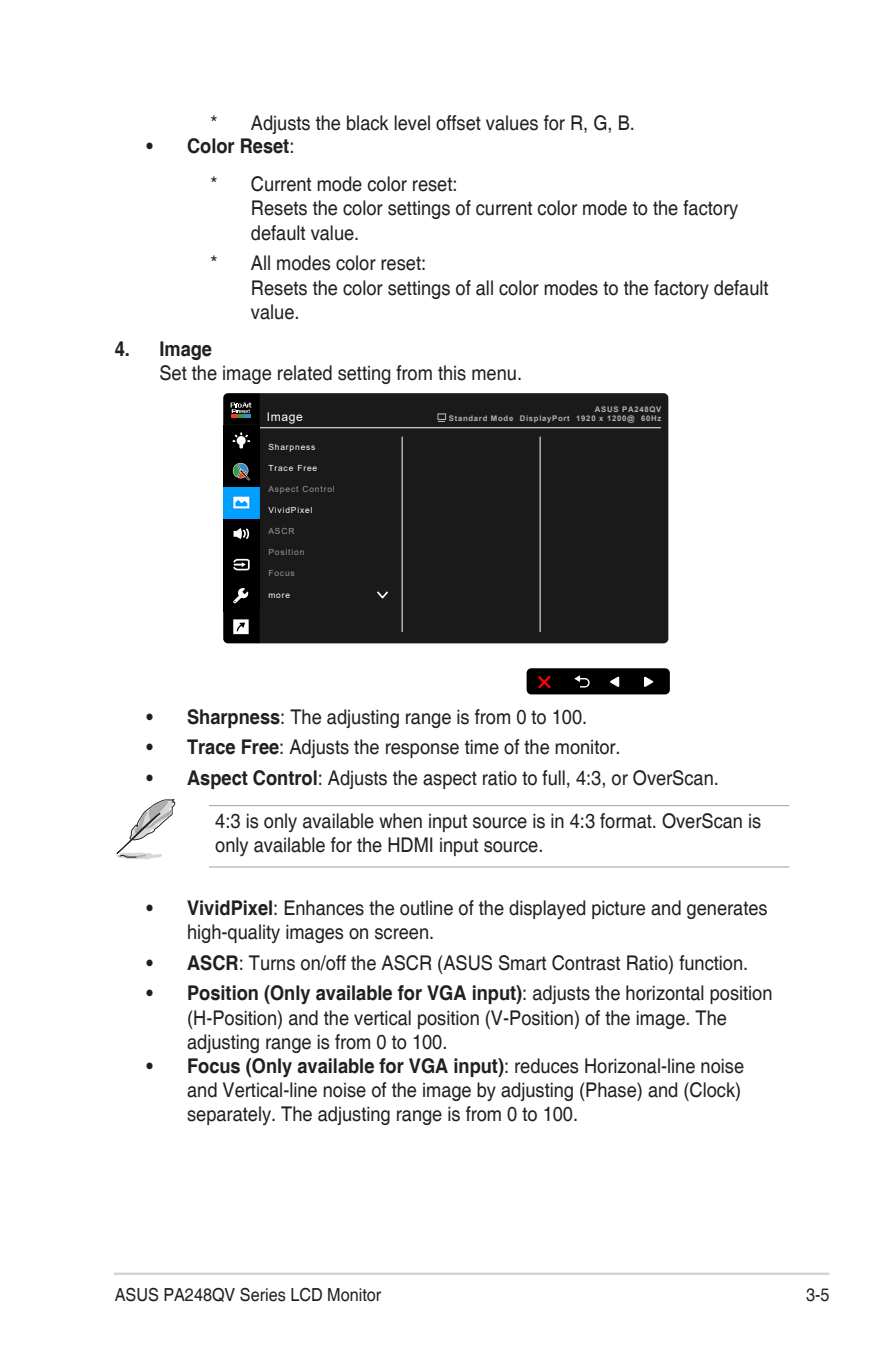
<style>
.page{position:relative;width:893px;height:1346px;background:#fff}
.page>*{position:absolute;margin:0;border:0;box-sizing:border-box;transform-origin:0 0}
.Bulleted_Text{font:20.25px/24.3px "Helvetica";color:#231f20;scale:.9 1}
.List{font:20.25px "Helvetica";color:#231f20;scale:.9 1}
.Bulleted_Text-2{font:700 20.25px "Helvetica";color:#231f20;scale:.9 1}
.List-2{font:700 20.25px "Helvetica";color:#231f20;scale:.9 1}
.t1{font:18px "Helvetica";color:#231f20;scale:.9 1}
.t2{font:12.15px "Arial";letter-spacing:.05em;color:#fff}
.t3{font:8.55px "Arial";letter-spacing:.1em;color:#fff}
.t4{font:8.55px "Arial";letter-spacing:.1em;color:#999}
.t5{font:700 7.88px/9px "Arial";letter-spacing:.09em;color:#b3b3b3;text-align:right}
.s1{font-weight:400}
.s2{font-weight:700}
</style>
<div class="page">
<hr style="left:114px;top:1272px;width:715px;height:3px;background:#d1d2d4">
<div style="left:223px;top:425px;width:37px;height:31px;background:#000"></div>
<div style="left:223px;top:456px;width:37px;height:31px;background:#000"></div>
<div style="left:223px;top:487px;width:37px;height:32px;background:#009eff"></div>
<div style="left:223px;top:549px;width:37px;height:30px;background:#000"></div>
<div style="left:223px;top:579px;width:37px;height:33px;background:#000"></div>
<div style="left:223px;top:519px;width:37px;height:30px;background:#000"></div>
<svg style="left:232px;top:432px;width:18px;height:16px"></svg>
<svg style="left:234px;top:528px;width:15px;height:11px"></svg>
<svg style="left:233px;top:497px;width:16px;height:11px"></svg>
<svg style="left:233px;top:558px;width:17px;height:13px"></svg>
<svg style="left:233px;top:588px;width:15px;height:15px"></svg>
<svg style="left:223px;top:612px;width:37px;height:31px"></svg>
<svg style="left:223px;top:393px;width:37px;height:32px"></svg>
<svg style="left:233px;top:463px;width:17px;height:17px"></svg>
<div style="left:527px;top:668px;width:143px;height:26px;background:#000;border-radius:5px"></div>
<svg style="left:538px;top:676px;width:13px;height:13px"></svg>
<svg style="left:610px;top:676px;width:9px;height:11px"></svg>
<svg style="left:644px;top:676px;width:9px;height:11px"></svg>
<svg style="left:574px;top:675px;width:16px;height:12px"></svg>
<div style="left:260px;top:393px;width:408px;height:250px;background:#1a1a1a"></div>
<hr style="left:260px;top:427px;width:401px;height:1px;background:#fff">
<hr style="left:402px;top:437px;width:1px;height:195px;background:#fff">
<hr style="left:540px;top:437px;width:1px;height:195px;background:#fff">
<svg style="left:437px;top:413px;width:9px;height:7px"></svg>
<svg style="left:438px;top:414px;width:7px;height:8px"></svg>
<svg style="left:375px;top:590px;width:15px;height:10px"></svg>
<hr style="left:209px;top:805px;width:580px;height:1px;background:#a8a9ad">
<hr style="left:209px;top:866px;width:580px;height:1px;background:#a8a9ad">
<svg style="left:116px;top:799px;width:59px;height:60px"></svg>
<p class="Bulleted_Text" style="left:210px;top:111px;width:473px">* Adjusts the black level offset values for R, G, B.</p>
<p class="Bulleted_Text-2" style="left:147px;top:134px;width:166px">• Color Reset<span class="s1">:</span></p>
<p class="Bulleted_Text" style="left:251px;top:172px;width:543px;text-indent:-40px">* Current mode color reset:<br>Resets the color settings of current color mode to the factory default value.</p>
<p class="Bulleted_Text" style="left:251px;top:252px;width:577px;text-indent:-40px">* All modes color reset:<br>Resets the color settings of all color modes to the factory default value.</p>
<p class="List-2" style="left:115px;top:336px;width:110px">4. Image</p>
<p class="List" style="left:159px;top:361px;width:404px">Set the image related setting from this menu.</p>
<p class="t5" style="left:449px;top:404px;width:214px">ASUS PA248QV<br>Standard Mode DisplayPort 1920 x 1200@ 60Hz</p>
<p class="t3" style="left:268px;top:441px;width:49px">Sharpness</p>
<p class="t3" style="left:268px;top:462px;width:50px">Trace Free</p>
<p class="t4" style="left:268px;top:483px;width:68px">Aspect Control</p>
<p class="t3" style="left:268px;top:504px;width:46px">VividPixel</p>
<p class="t4" style="left:268px;top:525px;width:27px">ASCR</p>
<p class="t4" style="left:268px;top:546px;width:37px">Position</p>
<p class="t4" style="left:268px;top:567px;width:28px">Focus</p>
<p class="t3" style="left:268px;top:589px;width:23px">more</p>
<p class="t2" style="left:267px;top:408px;width:38px">Image</p>
<p class="Bulleted_Text" style="left:147px;top:705px;width:491px"><span class="s2">• Sharpness</span>: The adjusting range is from 0 to 100.</p>
<p class="Bulleted_Text" style="left:147px;top:736px;width:528px"><span class="s2">• Trace Free</span>: Adjusts the response time of the monitor.</p>
<p class="Bulleted_Text" style="left:147px;top:766px;width:637px"><span class="s2">• Aspect Control</span>: Adjusts the aspect ratio to full, 4:3, or OverScan.</p>
<p class="Bulleted_Text" style="left:215px;top:809px;width:608px">4:3 is only available when input source is in 4:3 format. OverScan is only available for the HDMI input source.</p>
<p class="Bulleted_Text" style="left:187px;top:896px;width:646px;text-indent:-40px"><span class="s2">• VividPixel</span>: Enhances the outline of the displayed picture and generates high-quality images on screen.</p>
<p class="Bulleted_Text" style="left:147px;top:951px;width:670px"><span class="s2">• ASCR</span>: Turns on/off the ASCR (ASUS Smart Contrast Ratio) function.</p>
<p class="Bulleted_Text" style="left:187px;top:982px;width:652px;text-indent:-40px"><span class="s2">• Position (Only available for VGA input)</span>: adjusts the horizontal position (H-Position) and the vertical position (V-Position) of the image. The adjusting range is from 0 to 100.</p>
<p class="Bulleted_Text" style="left:187px;top:1054px;width:620px;text-indent:-40px"><span class="s2">• Focus (Only available for VGA input)</span>: reduces Horizonal-line noise and Vertical-line noise of the image by adjusting (Phase) and (Clock) separately. The adjusting range is from 0 to 100.</p>
<p class="t1" style="left:115px;top:1284px;width:298px">ASUS PA248QV Series LCD Monitor</p>
<p class="t1" style="left:806px;top:1284px;width:28px">3-5</p>
</div>
